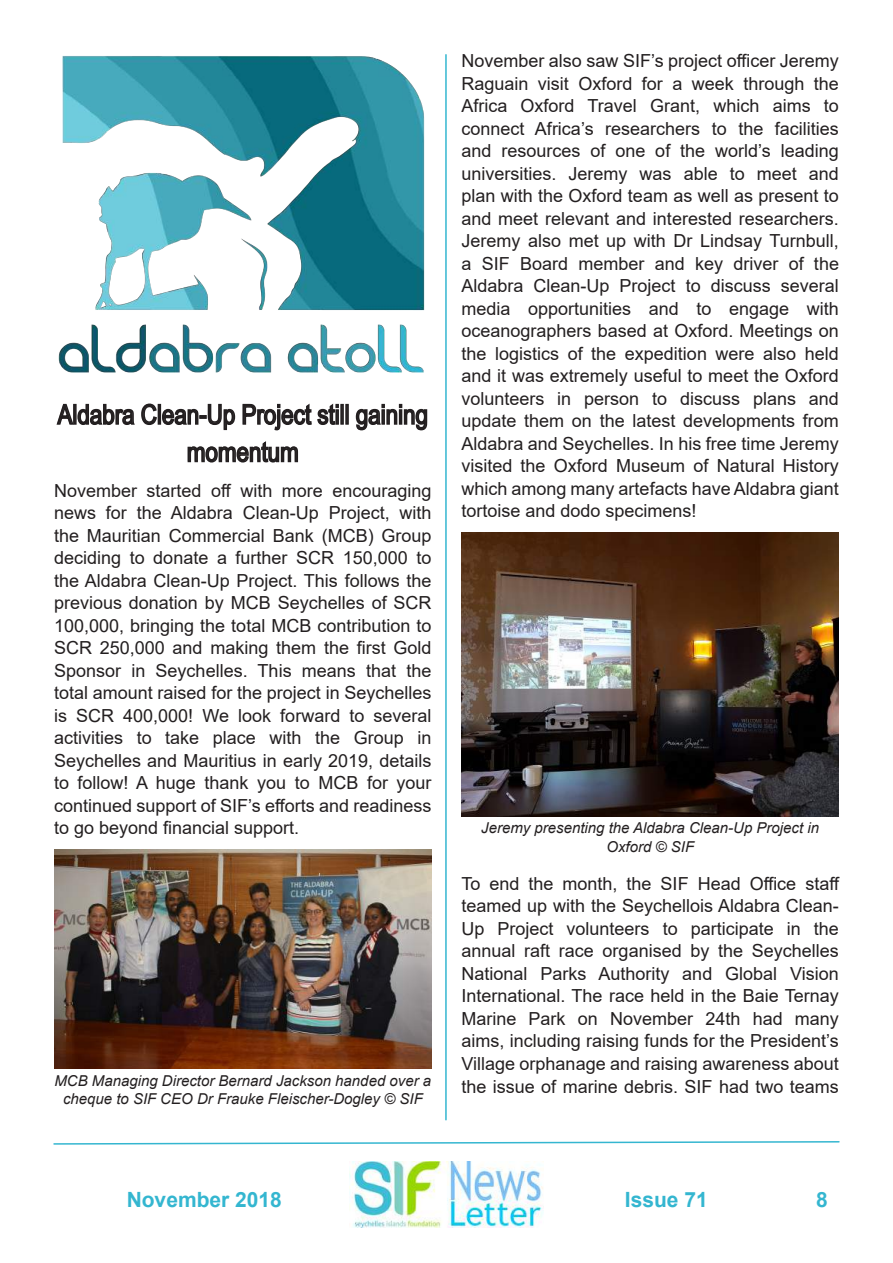
<style>
.page{position:relative;width:893px;height:1263px;background:#fff}
.page>*{position:absolute;margin:0;border:0;box-sizing:border-box;transform-origin:0 0}
.t1{font:27px/37.5px "Arial Narrow";color:#231f20;text-align:center}
.t2{font:700 21px "Arial";color:#34b6d0}
.t3{font:18px/22.5px "Arial";color:#231f20;text-align:justify}
.t4{font:italic 15px/18px "Arial";color:#231f20;text-align:center}
</style>
<div class="page">
<svg style="left:53px;top:1141px;width:787px;height:4px"></svg>
<img style="left:349px;top:1162px;width:194px;height:65px">
<svg style="left:56px;top:403px;width:180px;height:28px"></svg>
<svg style="left:242px;top:403px;width:97px;height:28px"></svg>
<div style="left:335px;top:409px;width:4px;height:16px;border:2px solid #231f20"></div>
<div style="left:340px;top:404px;width:4px;height:21px;border:2px solid #231f20"></div>
<div style="left:345px;top:404px;width:4px;height:21px;border:2px solid #231f20"></div>
<svg style="left:355px;top:404px;width:73px;height:27px"></svg>
<svg style="left:187px;top:441px;width:112px;height:22px"></svg>
<hr style="left:445px;top:55px;width:2px;height:1065px;background:#34b6d0">
<img style="left:58px;top:56px;width:367px;height:317px">
<img style="left:54px;top:849px;width:378px;height:219px">
<img style="left:461px;top:533px;width:378px;height:283px">
<h1 class="t1" style="left:58px;top:395px;width:372px">Aldabra Clean-Up Project still gaining momentum</h1>
<p class="t3" style="left:54px;top:479px;width:379px">November started off with more encouraging news for the Aldabra Clean-Up Project, with the Mauritian Commercial Bank (MCB) Group deciding to donate a further SCR 150,000 to the Aldabra Clean-Up Project. This follows the previous donation by MCB Seychelles of SCR 100,000, bringing the total MCB contribution to SCR 250,000 and making them the first Gold Sponsor in Seychelles. This means that the total amount raised for the project in Seychelles is SCR 400,000! We look forward to several activities to take place with the Group in Seychelles and Mauritius in early 2019, details to follow! A huge thank you to MCB for your continued support of SIF’s efforts and readiness to go beyond financial support.</p>
<p class="t4" style="left:54px;top:1072px;width:378px">MCB Managing Director Bernard Jackson handed over a cheque to SIF CEO Dr Frauke Fleischer-Dogley © SIF</p>
<p class="t3" style="left:461px;top:49px;width:379px">November also saw SIF’s project officer Jeremy Raguain visit Oxford for a week through the Africa Oxford Travel Grant, which aims to connect Africa’s researchers to the facilities and resources of one of the world’s leading universities. Jeremy was able to meet and plan with the Oxford team as well as present to and meet relevant and interested researchers.<br>Jeremy also met up with Dr Lindsay Turnbull, a SIF Board member and key driver of the Aldabra Clean-Up Project to discuss several media opportunities and to engage with oceanographers based at Oxford. Meetings on the logistics of the expedition were also held and it was extremely useful to meet the Oxford volunteers in person to discuss plans and update them on the latest developments from Aldabra and Seychelles. In his free time Jeremy visited the Oxford Museum of Natural History which among many artefacts have Aldabra giant tortoise and dodo specimens!</p>
<p class="t4" style="left:481px;top:819px;width:339px">Jeremy presenting the Aldabra Clean-Up Project in<br>Oxford © SIF</p>
<p class="t3" style="left:461px;top:872px;width:380px">To end the month, the SIF Head Office staff teamed up with the Seychellois Aldabra Clean-Up Project volunteers to participate in the annual raft race organised by the Seychelles National Parks Authority and Global Vision International. The race held in the Baie Ternay Marine Park on November 24th had many aims, including raising funds for the President’s Village orphanage and raising awareness about the issue of marine debris. SIF had two teams</p>
<p class="t2" style="left:127px;top:1185px;width:157px">November 2018</p>
<p class="t2" style="left:625px;top:1185px;width:84px">Issue 71</p>
<p class="t2" style="left:816px;top:1184px;width:13px">8</p>
</div>
